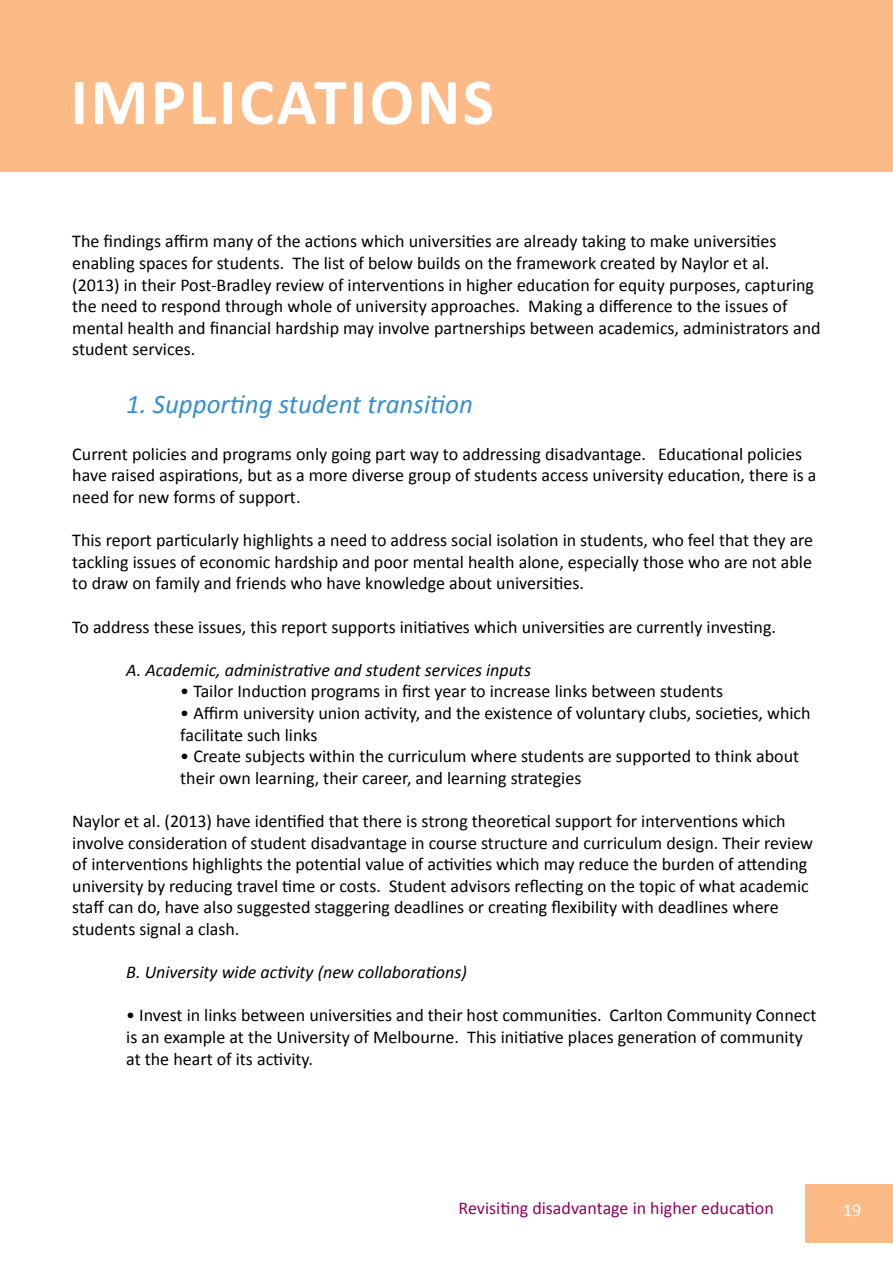
<style>
.page{position:relative;width:893px;height:1263px;background:#fff}
.page>*{position:absolute;margin:0;border:0;box-sizing:border-box;transform-origin:0 0}
.t1{font:700 66px "Calibri";color:#fff}
.t2{font:italic 27px "Calibri";color:#328fce}
.t3{font:18px/21.6px "Calibri";color:#000}
.t4{font:italic 18px "Calibri";color:#000}
.t5{font:18px "Calibri";color:#930060}
.t6{font:18px "Calibri";color:#fff}
</style>
<div class="page">
<div style="left:805px;top:1184px;width:88px;height:59px;background:#fbba86"></div>
<div style="left:0;top:0;width:893px;height:171px;background:#fbba86"></div>
<h1 class="t1" style="left:70px;top:60px;width:184px">IMPLICATIONS</h1>
<p class="t3" style="left:72px;top:231px;width:750px">The findings affirm many of the actions which universities are already taking to make universities enabling spaces for students. The list of below builds on the framework created by Naylor et al. (2013) in their Post-Bradley review of interventions in higher education for equity purposes, capturing the need to respond through whole of university approaches. Making a difference to the issues of mental health and financial hardship may involve partnerships between academics, administrators and student services.</p>
<h2 class="t2" style="left:126px;top:386px;width:348px">1. Supporting student transition</h2>
<p class="t3" style="left:72px;top:443px;width:746px">Current policies and programs only going part way to addressing disadvantage. Educational policies have raised aspirations, but as a more diverse group of students access university education, there is a need for new forms of support.</p>
<p class="t3" style="left:72px;top:529px;width:742px;text-align:justify">This report particularly highlights a need to address social isolation in students, who feel that they are tackling issues of economic hardship and poor mental health alone, especially those who are not able to draw on family and friends who have knowledge about universities.</p>
<p class="t3" style="left:72px;top:616px;width:705px">To address these issues, this report supports initiatives which universities are currently investing.</p>
<p class="t4" style="left:126px;top:658px;width:406px">A. Academic, administrative and student services inputs</p>
<p class="t3" style="left:180px;top:681px;width:544px">• Tailor Induction programs in first year to increase links between students</p>
<p class="t3" style="left:180px;top:702px;width:632px">• Affirm university union activity, and the existence of voluntary clubs, societies, which facilitate such links</p>
<p class="t3" style="left:180px;top:745px;width:620px">• Create subjects within the curriculum where students are supported to think about their own learning, their career, and learning strategies</p>
<p class="t3" style="left:72px;top:810px;width:742px">Naylor et al. (2013) have identified that there is strong theoretical support for interventions which involve consideration of student disadvantage in course structure and curriculum design. Their review of interventions highlights the potential value of activities which may reduce the burden of attending university by reducing travel time or costs. Student advisors reflecting on the topic of what academic staff can do, have also suggested staggering deadlines or creating flexibility with deadlines where students signal a clash.</p>
<p class="t4" style="left:126px;top:960px;width:342px">B. University wide activity (new collaborations)</p>
<p class="t3" style="left:126px;top:1005px;width:692px">• Invest in links between universities and their host communities. Carlton Community Connect is an example at the University of Melbourne. This initiative places generation of community at the heart of its activity.</p>
<p class="t5" style="left:459px;top:1196px;width:317px">Revisiting disadvantage in higher education</p>
<p class="t6" style="left:843px;top:1198px;width:20px">19</p>
</div>
